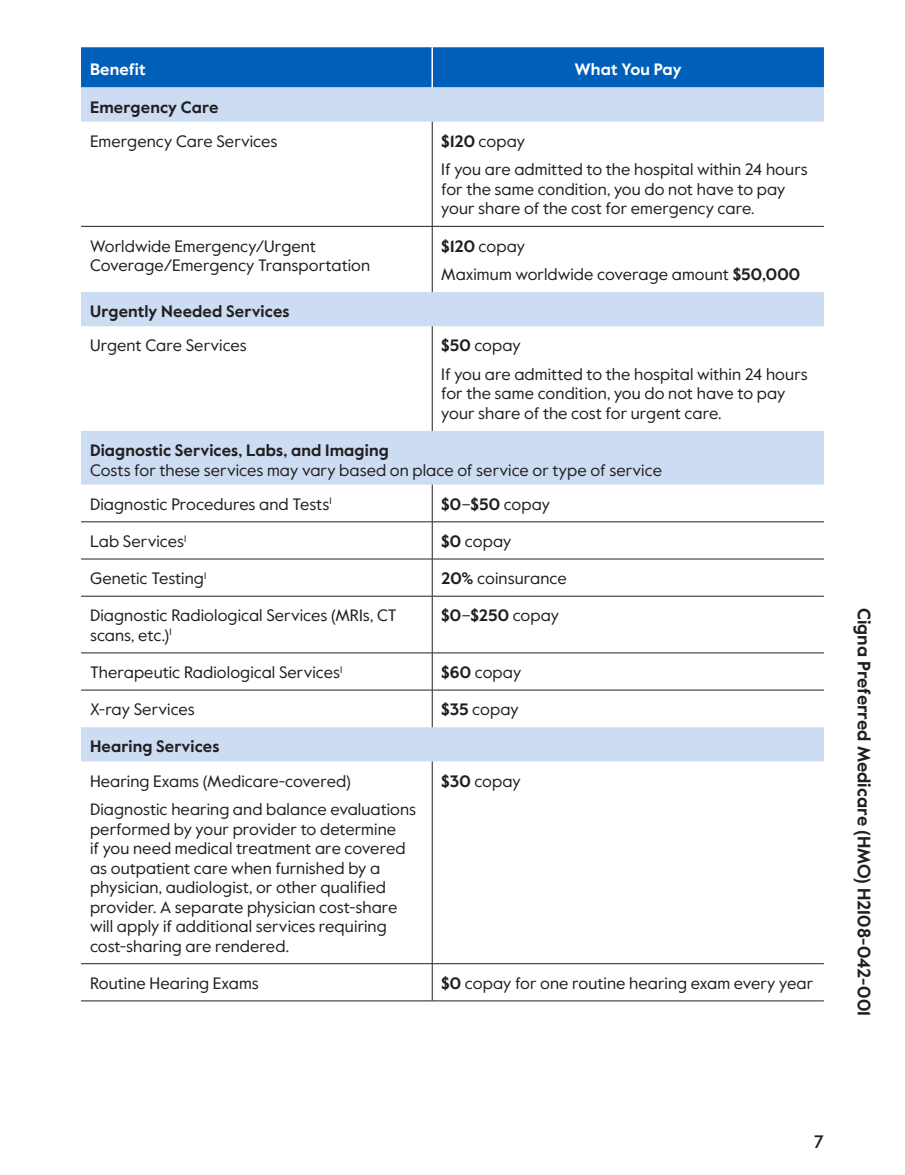
<style>
.page{position:relative;width:905px;height:1175px;background:#fff}
.page>*{position:absolute;margin:0;border:0;box-sizing:border-box;transform-origin:0 0}
.margin_plan_name{font:700 18px "Value Sans Pro";color:#231f20}
.t1{font:500 18px "Value Sans Pro";color:#231f20}
.table_para{font:16.5px/19.5px "Value Sans Pro";letter-spacing:.005em;color:#231f20}
.table_row_h1{font:700 16.5px "Value Sans Pro";letter-spacing:.005em;color:#231f20}
.table_para-2{font:700 16.5px "Value Sans Pro";color:#231f20}
.table_col_h1_align_c{font:700 16.5px "Value Sans Pro";color:#fff}
.table_col_h1_align_r{font:700 16.5px "Value Sans Pro";letter-spacing:.01em;color:#fff}
.s1{font-weight:700}
.s2{font-weight:400}
</style>
<div class="page">
<div style="left:81px;top:47px;width:743px;height:40px;background:#005fb9"></div>
<svg style="left:81px;top:87px;width:743px;height:674px"></svg>
<hr style="left:81px;top:226px;width:351px;height:1px;background:#231f20">
<hr style="left:432px;top:226px;width:392px;height:1px;background:#231f20">
<hr style="left:81px;top:521px;width:351px;height:1px;background:#231f20">
<hr style="left:432px;top:521px;width:392px;height:1px;background:#231f20">
<hr style="left:81px;top:690px;width:351px;height:1px;background:#231f20">
<hr style="left:432px;top:690px;width:392px;height:1px;background:#231f20">
<hr style="left:81px;top:559px;width:351px;height:1px;background:#231f20">
<hr style="left:81px;top:596px;width:351px;height:1px;background:#231f20">
<hr style="left:432px;top:559px;width:392px;height:1px;background:#231f20">
<hr style="left:432px;top:596px;width:392px;height:1px;background:#231f20">
<hr style="left:81px;top:963px;width:351px;height:1px;background:#231f20">
<hr style="left:432px;top:963px;width:392px;height:1px;background:#231f20">
<hr style="left:432px;top:122px;width:1px;height:104px;background:#231f20">
<hr style="left:432px;top:226px;width:1px;height:66px;background:#231f20">
<hr style="left:432px;top:326px;width:1px;height:105px;background:#231f20">
<hr style="left:432px;top:484px;width:1px;height:37px;background:#231f20">
<hr style="left:432px;top:522px;width:1px;height:37px;background:#231f20">
<hr style="left:432px;top:559px;width:1px;height:37px;background:#231f20">
<hr style="left:432px;top:596px;width:1px;height:56px;background:#231f20">
<hr style="left:432px;top:653px;width:1px;height:37px;background:#231f20">
<hr style="left:432px;top:690px;width:1px;height:37px;background:#231f20">
<hr style="left:432px;top:761px;width:1px;height:202px;background:#231f20">
<hr style="left:432px;top:964px;width:1px;height:36px;background:#231f20">
<hr style="left:81px;top:1000px;width:351px;height:1px;background:#231f20">
<hr style="left:432px;top:1000px;width:392px;height:1px;background:#231f20">
<hr style="left:81px;top:652px;width:351px;height:1px;background:#231f20">
<hr style="left:432px;top:652px;width:392px;height:1px;background:#231f20">
<hr style="left:431px;top:47px;width:2px;height:40px;background:#fff">
<p class="table_col_h1_align_r" style="left:90px;top:60px;width:57px">Benefit</p>
<p class="table_col_h1_align_c" style="left:574px;top:60px;width:109px">What You Pay</p>
<p class="table_row_h1" style="left:90px;top:97px;width:130px">Emergency Care</p>
<p class="table_para" style="left:90px;top:132px;width:189px">Emergency Care Services</p>
<p class="table_para" style="left:441px;top:132px;width:85px"><span class="s1">$120</span> copay</p>
<p class="table_para" style="left:441px;top:160px;width:368px">If you are admitted to the hospital within 24 hours for the same condition, you do not have to pay your share of the cost for emergency care.</p>
<p class="table_para" style="left:90px;top:236px;width:281px">Worldwide Emergency/Urgent<br>Coverage/Emergency Transportation</p>
<p class="table_para" style="left:441px;top:236px;width:85px"><span class="s1">$120</span> copay</p>
<p class="table_para" style="left:441px;top:265px;width:360px">Maximum worldwide coverage amount <span class="s1">$50,000</span></p>
<p class="table_row_h1" style="left:90px;top:301px;width:201px">Urgently Needed Services</p>
<p class="table_para" style="left:90px;top:336px;width:158px">Urgent Care Services</p>
<p class="table_para" style="left:441px;top:336px;width:81px"><span class="s1">$50</span> copay</p>
<p class="table_para" style="left:441px;top:365px;width:368px">If you are admitted to the hospital within 24 hours for the same condition, you do not have to pay your share of the cost for urgent care.</p>
<p class="table_row_h1" style="left:90px;top:440px;width:300px">Diagnostic Services, Labs, and Imaging</p>
<p class="table_para" style="left:90px;top:460px;width:573px">Costs for these services may vary based on place of service or type of service</p>
<p class="table_para" style="left:90px;top:494px;width:243px">Diagnostic Procedures and Tests<sup>1</sup></p>
<p class="table_para" style="left:441px;top:494px;width:110px"><span class="s1">$0</span>–<span class="s1">$50</span> copay</p>
<p class="table_para" style="left:90px;top:532px;width:98px">Lab Services<sup>1</sup></p>
<p class="table_para" style="left:441px;top:532px;width:72px"><span class="s1">$0</span> copay</p>
<p class="table_para" style="left:90px;top:569px;width:118px">Genetic Testing<sup>1</sup></p>
<p class="table_para" style="left:441px;top:569px;width:127px"><span class="s1">20%</span> coinsurance</p>
<p class="table_para" style="left:90px;top:606px;width:308px">Diagnostic Radiological Services (MRIs, CT scans, etc.)<sup>1</sup></p>
<p class="table_para-2" style="left:441px;top:605px;width:119px">$0<span class="s2">–</span>$250 <span class="s2">copay</span></p>
<p class="table_para" style="left:90px;top:663px;width:254px">Therapeutic Radiological Services<sup>1</sup></p>
<p class="table_para" style="left:441px;top:663px;width:82px"><span class="s1">$60</span> copay</p>
<p class="table_para" style="left:90px;top:700px;width:106px">X-ray Services</p>
<p class="table_para" style="left:441px;top:700px;width:79px"><span class="s1">$35</span> copay</p>
<p class="table_row_h1" style="left:90px;top:736px;width:131px">Hearing Services</p>
<p class="table_para" style="left:90px;top:771px;width:262px">Hearing Exams (Medicare-covered)</p>
<p class="table_para" style="left:90px;top:800px;width:328px">Diagnostic hearing and balance evaluations performed by your provider to determine<br>if you need medical treatment are covered as outpatient care when furnished by a physician, audiologist, or other qualified provider. A separate physician cost-share will apply if additional services requiring cost-sharing are rendered.</p>
<p class="table_para" style="left:441px;top:771px;width:81px"><span class="s1">$30</span> copay</p>
<p class="table_para" style="left:90px;top:973px;width:170px">Routine Hearing Exams</p>
<p class="table_para" style="left:441px;top:973px;width:373px"><span class="s1">$0</span> copay for one routine hearing exam every year</p>
<p class="margin_plan_name" style="left:874px;top:608px;width:410px;rotate:90deg">Cigna Preferred Medicare (HMO) H2108-042-001</p>
<p class="t1" style="left:813px;top:1130px;width:12px">7</p>
</div>
